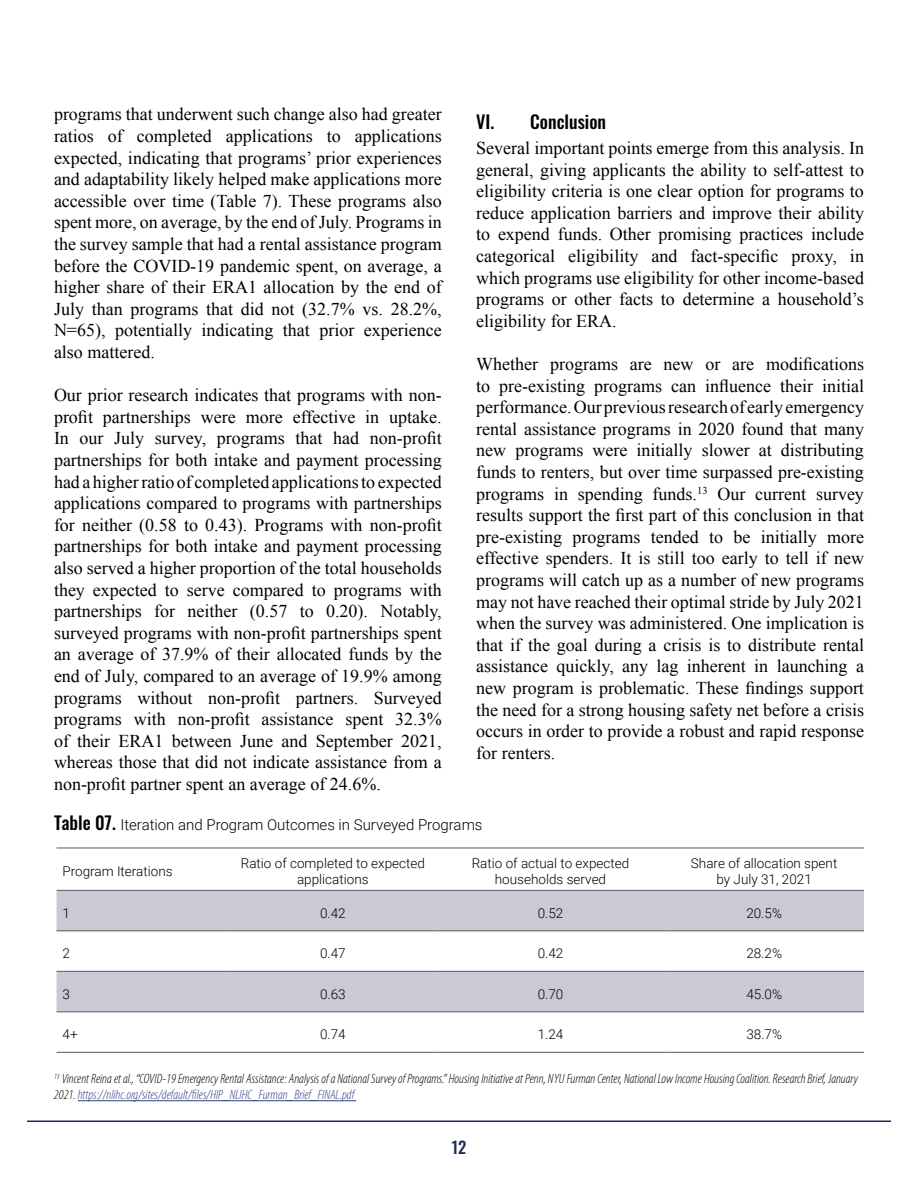
<style>
.page{position:relative;width:918px;height:1188px;background:#fff}
.page>*{position:absolute;margin:0;border:0;box-sizing:border-box;transform-origin:0 0}
.t1{font:18px/21.6px "Times New Roman";color:#000;text-align:justify}
.t2{font:500 18px "Oswald";color:#000}
.t3{font:500 16.5px "Oswald";color:#1f2a59}
.t4{font:300 15px "Roboto";color:#000}
.t5{font:italic 300 condensed 13.5px/16.2px "Myriad Pro";color:#000}
.t6{font:300 13.5px/16.2px "Roboto";color:#000;text-align:center}
.s1{font-family:"Oswald";font-weight:500;font-size:18px}
.s2{color:#2d407f}
</style>
<div class="page">
<hr style="left:27px;top:1120px;width:864px;height:2px;background:#1f2a59">
<svg style="left:57px;top:891px;width:807px;height:121px;fill:#cbc9d5"></svg>
<hr style="left:57px;top:848px;width:172px;height:1px;background:#58595b">
<hr style="left:229px;top:848px;width:208px;height:1px;background:#58595b">
<hr style="left:437px;top:848px;width:227px;height:1px;background:#58595b">
<hr style="left:664px;top:848px;width:200px;height:1px;background:#58595b">
<hr style="left:57px;top:890px;width:172px;height:1px;background:#58595b">
<hr style="left:229px;top:890px;width:208px;height:1px;background:#58595b">
<hr style="left:437px;top:890px;width:227px;height:1px;background:#58595b">
<hr style="left:664px;top:890px;width:200px;height:1px;background:#58595b">
<hr style="left:57px;top:931px;width:172px;height:1px;background:#58595b">
<hr style="left:229px;top:931px;width:208px;height:1px;background:#58595b">
<hr style="left:437px;top:931px;width:227px;height:1px;background:#58595b">
<hr style="left:664px;top:931px;width:200px;height:1px;background:#58595b">
<hr style="left:57px;top:971px;width:172px;height:1px;background:#58595b">
<hr style="left:229px;top:971px;width:208px;height:1px;background:#58595b">
<hr style="left:437px;top:971px;width:227px;height:1px;background:#58595b">
<hr style="left:664px;top:971px;width:200px;height:1px;background:#58595b">
<hr style="left:57px;top:1012px;width:172px;height:1px;background:#58595b">
<hr style="left:229px;top:1012px;width:208px;height:1px;background:#58595b">
<hr style="left:437px;top:1012px;width:227px;height:1px;background:#58595b">
<hr style="left:664px;top:1012px;width:200px;height:1px;background:#58595b">
<hr style="left:57px;top:1052px;width:172px;height:1px;background:#58595b">
<hr style="left:229px;top:1052px;width:208px;height:1px;background:#58595b">
<hr style="left:437px;top:1052px;width:227px;height:1px;background:#58595b">
<hr style="left:664px;top:1052px;width:200px;height:1px;background:#58595b">
<hr style="left:78px;top:1100px;width:278px;height:1px;background:#2d407f">
<p class="t1" style="left:54px;top:103px;width:389px">programs that underwent such change also had greater ratios of completed applications to applications expected, indicating that programs’ prior experiences and adaptability likely helped make applications more accessible over time (Table 7). These programs also spent more, on average, by the end of July. Programs in the survey sample that had a rental assistance program before the COVID-19 pandemic spent, on average, a higher share of their ERA1 allocation by the end of July than programs that did not (32.7% vs. 28.2%, N=65), potentially indicating that prior experience also mattered.</p>
<p class="t1" style="left:54px;top:384px;width:389px">Our prior research indicates that programs with non&shy;profit partnerships were more effective in uptake.<br>In our July survey, programs that had non-profit partnerships for both intake and payment processing had a higher ratio of completed applications to expected applications compared to programs with partnerships for neither (0.58 to 0.43). Programs with non-profit partnerships for both intake and payment processing also served a higher proportion of the total households they expected to serve compared to programs with partnerships for neither (0.57 to 0.20). Notably, surveyed programs with non-profit partnerships spent an average of 37.9% of their allocated funds by the end of July, compared to an average of 19.9% among programs without non-profit partners. Surveyed programs with non-profit assistance spent 32.3% of their ERA1 between June and September 2021, whereas those that did not indicate assistance from a non-profit partner spent an average of 24.6%.</p>
<p class="t2" style="left:476px;top:113px;width:131px">VI. Conclusion</p>
<p class="t1" style="left:476px;top:137px;width:389px">Several important points emerge from this analysis. In general, giving applicants the ability to self-attest to eligibility criteria is one clear option for programs to reduce application barriers and improve their ability to expend funds. Other promising practices include categorical eligibility and fact-specific proxy, in which programs use eligibility for other income-based programs or other facts to determine a household’s eligibility for ERA.</p>
<p class="t1" style="left:476px;top:353px;width:389px">Whether programs are new or are modifications to pre-existing programs can influence their initial performance. Our previous research of early emergency rental assistance programs in 2020 found that many new programs were initially slower at distributing funds to renters, but over time surpassed pre-existing programs in spending funds.<sup>13</sup> Our current survey results support the first part of this conclusion in that pre-existing programs tended to be initially more effective spenders. It is still too early to tell if new programs will catch up as a number of new programs may not have reached their optimal stride by July 2021 when the survey was administered. One implication is that if the goal during a crisis is to distribute rental assistance quickly, any lag inherent in launching a new program is problematic. These findings support the need for a strong housing safety net before a crisis occurs in order to provide a robust and rapid response for renters.</p>
<p class="t4" style="left:54px;top:814px;width:430px"><span class="s1">Table 07.</span> Iteration and Program Outcomes in Surveyed Programs</p>
<p class="t6" style="left:63px;top:863px;width:112px">Program Iterations</p>
<p class="t6" style="left:241px;top:855px;width:186px">Ratio of completed to expected applications</p>
<p class="t6" style="left:472px;top:855px;width:159px">Ratio of actual to expected households served</p>
<p class="t6" style="left:691px;top:855px;width:148px">Share of allocation spent by July 31, 2021</p>
<p class="t6" style="left:63px;top:904px;width:9px">1</p>
<p class="t6" style="left:320px;top:904px;width:27px">0.42</p>
<p class="t6" style="left:538px;top:904px;width:27px">0.52</p>
<p class="t6" style="left:746px;top:904px;width:37px">20.5%</p>
<p class="t6" style="left:63px;top:945px;width:9px">2</p>
<p class="t6" style="left:320px;top:945px;width:27px">0.47</p>
<p class="t6" style="left:538px;top:945px;width:27px">0.42</p>
<p class="t6" style="left:746px;top:945px;width:37px">28.2%</p>
<p class="t6" style="left:63px;top:985px;width:9px">3</p>
<p class="t6" style="left:320px;top:985px;width:27px">0.63</p>
<p class="t6" style="left:538px;top:985px;width:27px">0.70</p>
<p class="t6" style="left:746px;top:985px;width:37px">45.0%</p>
<p class="t6" style="left:63px;top:1026px;width:17px">4+</p>
<p class="t6" style="left:320px;top:1026px;width:27px">0.74</p>
<p class="t6" style="left:538px;top:1026px;width:27px">1.24</p>
<p class="t6" style="left:746px;top:1026px;width:37px">38.7%</p>
<p class="t5" style="left:54px;top:1071px;width:805px"><sup>13</sup> Vincent Reina et al., “COVID-19 Emergency Rental Assistance: Analysis of a National Survey of Programs.” Housing Initiative at Penn, NYU Furman Center, National Low Income Housing Coalition. Research Brief, January<br>2021. <span class="s2">https://nlihc.org/sites/default/files/HIP_NLIHC_Furman_Brief_FINAL.pdf</span></p>
<p class="t3" style="left:452px;top:1138px;width:16px">12</p>
</div>
